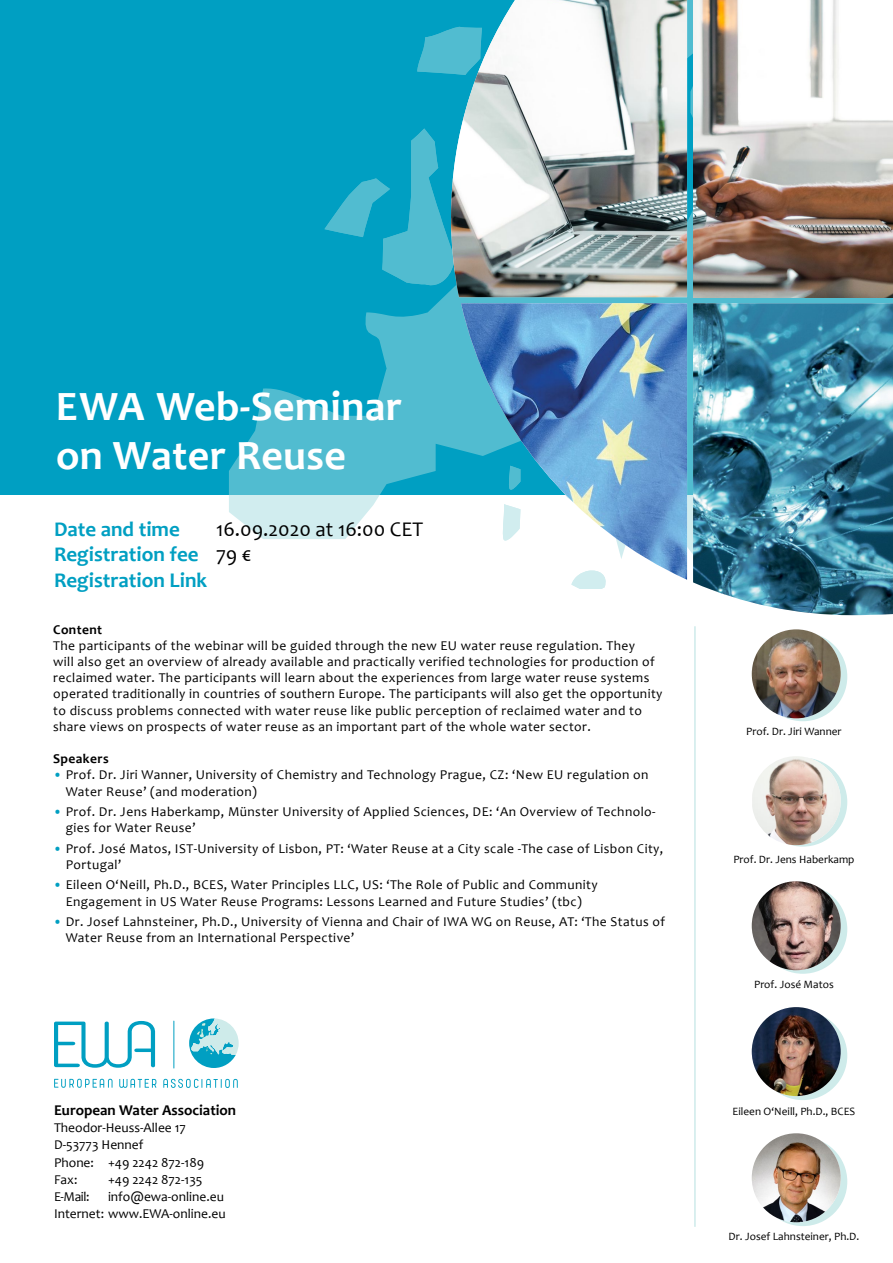
<style>
.page{position:relative;width:893px;height:1263px;background:#fff}
.page>*{position:absolute;margin:0;border:0;box-sizing:border-box;transform-origin:0 0}
.t1{font:700 42px/49.8px "Candara";letter-spacing:.01em;color:#fff}
.t2{font:700 21px/25.2px "Candara";color:#009fc2}
.t3{font:700 15px "Candara";color:#000}
.t4{font:13.5px/16.2px "Candara";letter-spacing:.03em;color:#000}
.t5{font:13.5px/17.2px "Candara";color:#000}
.t6{font:700 13.5px "Candara";letter-spacing:.03em;color:#000}
.t7{font:11.25px "Candara";color:#000}
.s1{font-weight:400;color:#000}
.s2{color:#009fc2}
</style>
<div class="page">
<div style="left:0;top:0;width:893px;height:494px;background:#009fc2"></div>
<svg style="left:229px;top:0;width:664px;height:580px"></svg>
<svg style="left:571px;top:580px;width:35px;height:8px"></svg>
<svg style="left:417px;top:27px;width:34px;height:48px"></svg>
<svg style="left:324px;top:128px;width:127px;height:162px"></svg>
<svg style="left:54px;top:1021px;width:101px;height:47px"></svg>
<hr style="left:173px;top:1021px;width:1px;height:47px;background:#009fc2">
<svg style="left:54px;top:1079px;width:59px;height:9px"></svg>
<svg style="left:119px;top:1079px;width:38px;height:9px"></svg>
<svg style="left:163px;top:1079px;width:75px;height:9px"></svg>
<svg style="left:189px;top:1018px;width:50px;height:50px"></svg>
<img style="left:693px;top:0;width:200px;height:297px">
<img style="left:451px;top:0;width:236px;height:297px">
<img style="left:461px;top:303px;width:226px;height:277px">
<img style="left:693px;top:303px;width:200px;height:312px">
<div style="left:758px;top:885px;width:89px;height:89px;background:#ceebea;border-radius:50%"></div>
<img style="left:752px;top:881px;width:89px;height:89px;border-radius:44px">
<div style="left:758px;top:758px;width:89px;height:89px;background:#ceebea;border-radius:50%"></div>
<img style="left:752px;top:756px;width:89px;height:89px">
<div style="left:758px;top:632px;width:89px;height:89px;background:#ceebea;border-radius:50%"></div>
<img style="left:752px;top:629px;width:89px;height:89px;border-radius:44px">
<div style="left:758px;top:1011px;width:89px;height:89px;background:#ceebea;border-radius:50%"></div>
<img style="left:752px;top:1007px;width:89px;height:89px;border-radius:44px">
<div style="left:758px;top:1137px;width:89px;height:89px;background:#ceebea;border-radius:50%"></div>
<img style="left:752px;top:1133px;width:89px;height:89px;border-radius:44px">
<hr style="left:694px;top:626px;width:2px;height:601px;background:#ceebea">
<h1 class="t1" style="left:56px;top:380px;width:348px">EWA Web-Seminar on Water Reuse</h1>
<h2 class="t2" style="left:54px;top:516px;width:127px">Date and time</h2>
<h2 class="t2" style="left:54px;top:516px;width:370px;text-indent:162px"><span class="s1">16.09.2020 at 16:00 CET<br></span>Registration fee <span class="s1">79 €<br></span>Registration Link</h2>
<p class="t6" style="left:53px;top:621px;width:50px">Content</p>
<p class="t4" style="left:53px;top:637px;width:611px">The participants of the webinar will be guided through the new EU water reuse regulation. They<br>will also get an overview of already available and practically verified technologies for production of reclaimed water. The participants will learn about the experiences from large water reuse systems operated traditionally in countries of southern Europe. The participants will also get the opportunity to discuss problems connected with water reuse like public perception of reclaimed water and to share views on prospects of water reuse as an important part of the whole water sector.</p>
<p class="t6" style="left:53px;top:750px;width:57px">Speakers</p>
<p class="t4" style="left:66px;top:767px;width:584px;text-indent:-13px"><span class="s2">•</span> Prof. Dr. Jiri Wanner, University of Chemistry and Technology Prague, CZ: ‘New EU regulation on<br>Water Reuse’ (and moderation)</p>
<p class="t4" style="left:66px;top:803px;width:591px;text-indent:-13px"><span class="s2">•</span> Prof. Dr. Jens Haberkamp, Münster University of Applied Sciences, DE: ‘An Overview of Technolo&shy;gies for Water Reuse’</p>
<p class="t4" style="left:66px;top:840px;width:599px;text-indent:-13px"><span class="s2">•</span> Prof. José Matos, IST-University of Lisbon, PT: ‘Water Reuse at a City scale -The case of Lisbon City,<br>Portugal’</p>
<p class="t4" style="left:53px;top:877px;width:546px;text-align:center"><span class="s2">•</span> Eileen O‘Neill, Ph.D., BCES, Water Principles LLC, US: ‘The Role of Public and Community<br>Engagement in US Water Reuse Programs: Lessons Learned and Future Studies’ (tbc)</p>
<p class="t4" style="left:66px;top:913px;width:601px;text-indent:-13px"><span class="s2">•</span> Dr. Josef Lahnsteiner, Ph.D., University of Vienna and Chair of IWA WG on Reuse, AT: ‘The Status of<br>Water Reuse from an International Perspective’</p>
<p class="t3" style="left:54px;top:1100px;width:184px">European Water Association</p>
<p class="t5" style="left:54px;top:1119px;width:152px">Theodor-Heuss-Allee 17<br>D‑53773 Hennef<br>Phone: +49 2242 872‑189<br>Fax:</p>
<p class="t5" style="left:108px;top:1171px;width:96px">+49 2242 872‑135</p>
<p class="t5" style="left:54px;top:1188px;width:173px;text-align:right">info@ewa-online.eu<br>Internet: www.EWA-online.eu</p>
<p class="t4" style="left:54px;top:1188px;width:37px">E-Mail:</p>
<p class="t7" style="left:746px;top:724px;width:97px">Prof. Dr. Jiri Wanner</p>
<p class="t7" style="left:733px;top:852px;width:123px">Prof. Dr. Jens Haberkamp</p>
<p class="t7" style="left:754px;top:977px;width:81px">Prof. José Matos</p>
<p class="t7" style="left:733px;top:1104px;width:124px">Eileen O‘Neill, Ph.D., BCES</p>
<p class="t7" style="left:729px;top:1229px;width:132px">Dr. Josef Lahnsteiner, Ph.D.</p>
</div>
